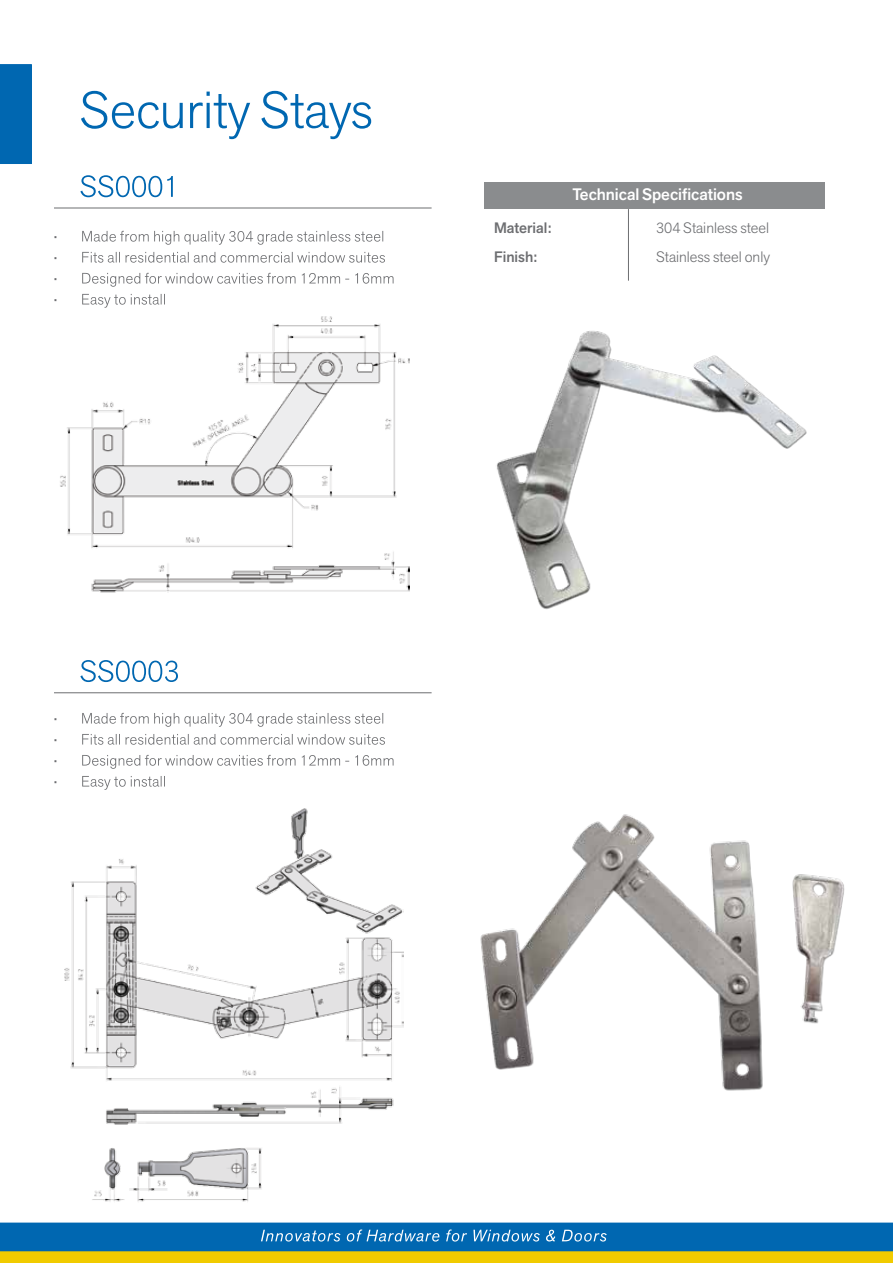
<style>
.page{position:relative;width:893px;height:1263px;background:#fff}
.page>*{position:absolute;margin:0;border:0;box-sizing:border-box;transform-origin:0 0}
.t1{font:500 16.5px "Akzid Grtsk Next";color:#fff}
.t2{font:300 15px "Akzid Grtsk Next";color:#6d6e71}
.t3{font:500 15px "Akzid Grtsk Next";color:#6d6e71}
</style>
<div class="page">
<img style="left:496px;top:331px;width:311px;height:278px">
<div style="left:0;top:64px;width:32px;height:100px;background:#0067b1"></div>
<svg style="left:81px;top:91px;width:290px;height:48px"></svg>
<img style="left:60px;top:316px;width:349px;height:277px">
<div style="left:485px;top:183px;width:340px;height:26px;background:#8a8c8e"></div>
<hr style="left:628px;top:209px;width:1px;height:72px;background:#6d6e71">
<img style="left:480px;top:814px;width:365px;height:277px">
<hr style="left:54px;top:208px;width:378px;height:1px;background:#6d6e71">
<hr style="left:54px;top:692px;width:378px;height:1px;background:#6d6e71">
<svg style="left:80px;top:175px;width:93px;height:22px"></svg>
<svg style="left:80px;top:660px;width:98px;height:22px"></svg>
<svg style="left:54px;top:294px;width:111px;height:14px"></svg>
<svg style="left:54px;top:273px;width:340px;height:14px"></svg>
<svg style="left:54px;top:252px;width:331px;height:11px"></svg>
<svg style="left:54px;top:231px;width:329px;height:14px"></svg>
<svg style="left:54px;top:776px;width:111px;height:14px"></svg>
<svg style="left:54px;top:755px;width:340px;height:14px"></svg>
<svg style="left:54px;top:734px;width:331px;height:11px"></svg>
<svg style="left:54px;top:713px;width:329px;height:14px"></svg>
<img style="left:64px;top:808px;width:340px;height:394px">
<svg style="left:0;top:1222px;width:893px;height:41px;background:#4f8981"></svg>
<p class="t1" style="left:573px;top:183px;width:172px">Technical Specifications</p>
<p class="t3" style="left:494px;top:218px;width:59px">Material:</p>
<p class="t2" style="left:656px;top:218px;width:115px">304 Stainless steel</p>
<p class="t3" style="left:494px;top:247px;width:45px">Finish:</p>
<p class="t2" style="left:656px;top:247px;width:115px">Stainless steel only</p>
</div>
